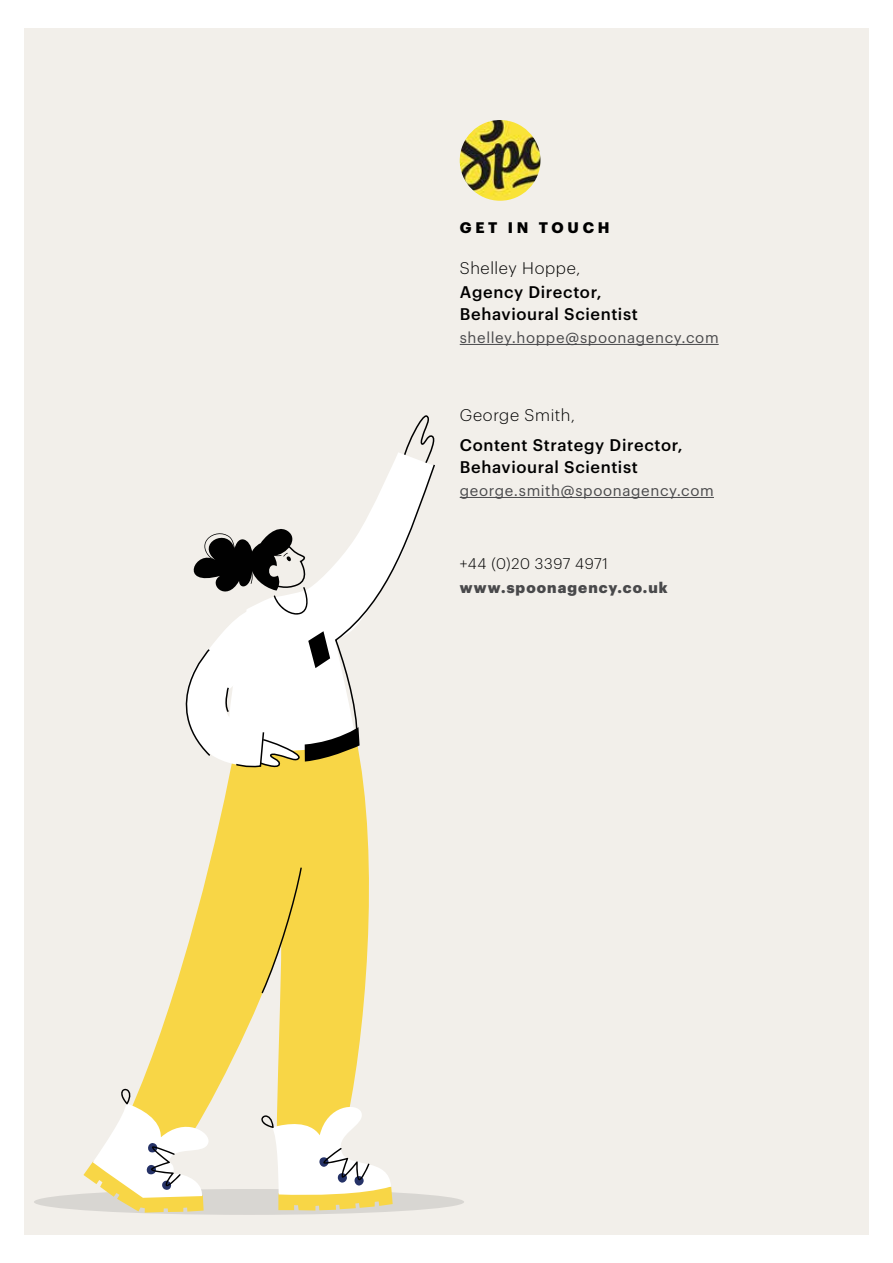
<style>
.page{position:relative;width:893px;height:1263px;background:#fff}
.page>*{position:absolute;margin:0;border:0;box-sizing:border-box;transform-origin:0 0}
.t1{font:500 16.5px/22.5px "Graphik";letter-spacing:.04em;color:#000}
.t2{font:300 16.5px "Graphik";letter-spacing:.04em;color:#000}
.t3{font:15px "Graphik";letter-spacing:.045em;color:#49494b}
.t4{font:900 15px "Graphik";letter-spacing:.07em;color:#49494b}
.t5{font:300 15px "Graphik";letter-spacing:.05em;color:#000}
.t6{font:700 15px "Graphik";letter-spacing:.25em;color:#000}
</style>
<div class="page">
<div style="left:24px;top:28px;width:844px;height:1206px;background:#f2efea"></div>
<div style="left:34px;top:1189px;width:430px;height:26px;background:#d8d6d2;border-radius:50%"></div>
<hr style="left:460px;top:344px;width:259px;height:1px;background:#49494b">
<hr style="left:460px;top:497px;width:254px;height:1px;background:#49494b">
<img style="left:460px;top:120px;width:80px;height:81px;border-radius:40px">
<svg style="left:140px;top:769px;width:229px;height:333px;fill:#f8d646"></svg>
<svg style="left:261px;top:1102px;width:132px;height:108px"></svg>
<svg style="left:83px;top:1088px;width:128px;height:125px"></svg>
<svg style="left:262px;top:867px;width:40px;height:126px;background:#eecf50"></svg>
<svg style="left:185px;top:415px;width:250px;height:354px"></svg>
<p class="t6" style="left:460px;top:216px;width:151px">GET IN TOUCH</p>
<p class="t2" style="left:460px;top:256px;width:122px">Shelley Hoppe,</p>
<p class="t1" style="left:460px;top:279px;width:180px">Agency Director,<br>Behavioural Scientist</p>
<p class="t3" style="left:460px;top:326px;width:260px">shelley.hoppe@spoonagency.com</p>
<p class="t2" style="left:460px;top:403px;width:117px">George Smith,</p>
<p class="t1" style="left:460px;top:432px;width:224px">Content Strategy Director,<br>Behavioural Scientist</p>
<p class="t3" style="left:460px;top:479px;width:256px">george.smith@spoonagency.com</p>
<p class="t5" style="left:460px;top:553px;width:150px">+44 (0)20 3397 4971</p>
<p class="t4" style="left:460px;top:576px;width:209px">www.spoonagency.co.uk</p>
</div>
